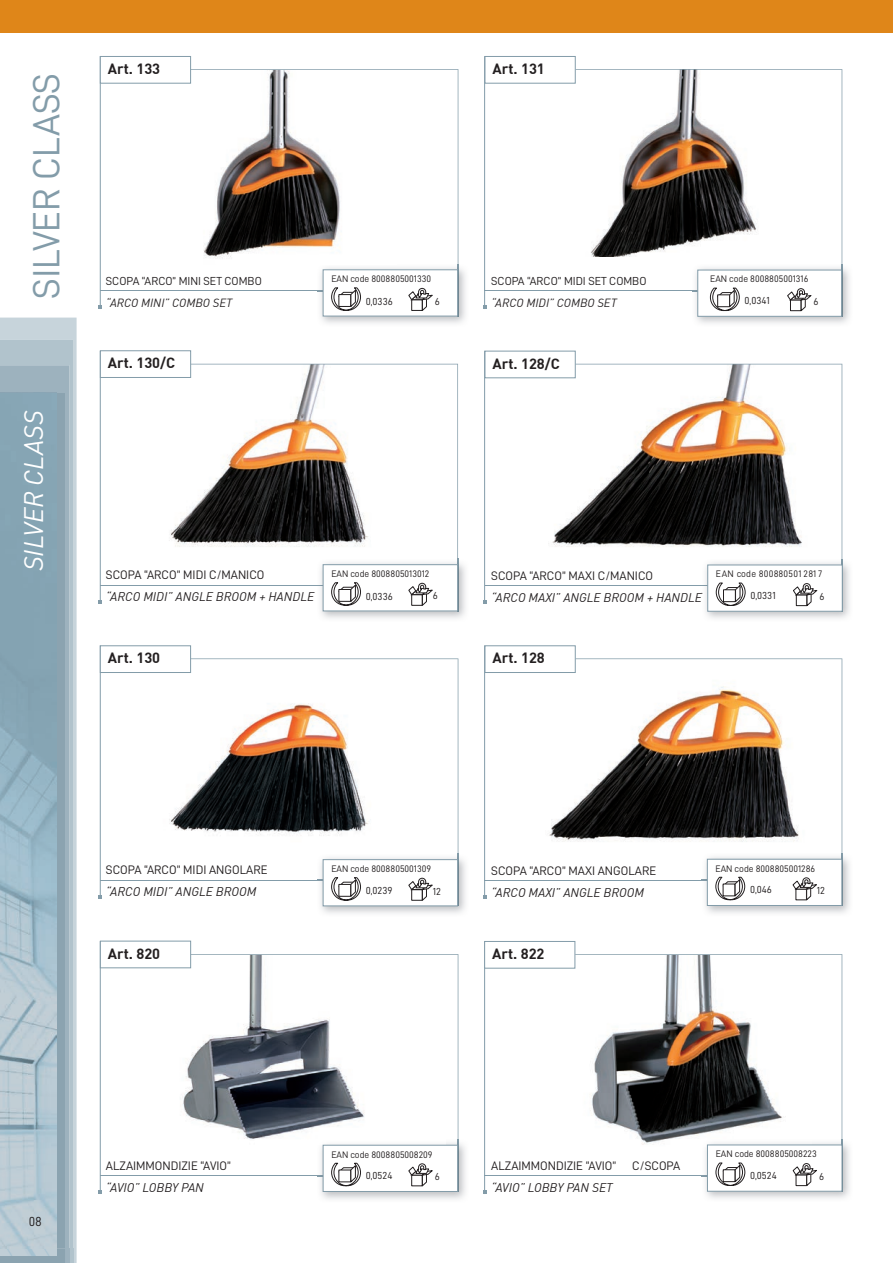
<style>
.page{position:relative;width:893px;height:1263px;background:#fff}
.page>*{position:absolute;margin:0;border:0;box-sizing:border-box;transform-origin:0 0}
.t1{font:37.95px "D DIN";color:#839ca9}
.t2{font:italic 26.25px "DIN";color:#fff}
.t3{font:700 14.55px "DIN";color:#231f20}
.t4{font:13.2px "D DIN";color:#231f20}
.t5{font:12.45px "D DIN";color:#231f20}
.t6{font:italic 12.45px "DIN";color:#231f20}
.t7{font:11.7px "D DIN";color:#231f20}
.t8{font:italic 11.7px "DIN";color:#231f20}
.t9{font:10.2px "D DIN";color:#231f20}
.t10{font:9.45px "D DIN";color:#231f20}
.t11{font:9.45px "D DIN";letter-spacing:.03em;color:#231f20}
</style>
<div class="page">
<svg style="left:0;top:318px;width:77px;height:945px;background:#cbd7dd"></svg>
<div style="left:69px;top:1248px;width:5px;height:15px;background:#b1c3cc"></div>
<hr style="left:65px;top:1248px;width:4px;height:15px;background:#9db2be">
<svg style="left:0;top:1248px;width:65px;height:15px"></svg>
<svg style="left:0;top:340px;width:74px;height:908px;background:#b5c6ce"></svg>
<div style="left:0;top:365px;width:69px;height:883px;background:#9db2be"></div>
<div style="left:56px;top:394px;width:9px;height:854px;background:#8ba3b0"></div>
<div style="left:0;top:0;width:893px;height:32px;background:#df8619"></div>
<img style="left:0;top:393px;width:56px;height:862px">
<img style="left:0;top:394px;width:56px;height:1px">
<img style="left:169px;top:511px;width:22px;height:36px">
<hr style="left:100px;top:290px;width:223px;height:1px;background:#839ca9">
<hr style="left:100px;top:56px;width:1px;height:253px;background:#839ca9">
<svg style="left:191px;top:69px;width:267px;height:195px"></svg>
<hr style="left:100px;top:585px;width:224px;height:1px;background:#839ca9">
<hr style="left:100px;top:351px;width:1px;height:253px;background:#839ca9">
<svg style="left:98px;top:600px;width:4px;height:4px"></svg>
<svg style="left:191px;top:364px;width:267px;height:195px"></svg>
<div style="left:100px;top:350px;width:91px;height:28px;background:#fff;border:1px solid #839ca9"></div>
<img style="left:320px;top:559px;width:146px;height:60px">
<div style="left:323px;top:564px;width:135px;height:47px;background:#fff;border:1px solid #839ca9"></div>
<svg style="left:331px;top:582px;width:30px;height:24px"></svg>
<svg style="left:408px;top:583px;width:25px;height:23px"></svg>
<div style="left:100px;top:56px;width:91px;height:28px;background:#fff;border:1px solid #839ca9"></div>
<img style="left:101px;top:968px;width:90px;height:150px">
<hr style="left:100px;top:1175px;width:223px;height:1px;background:#839ca9">
<hr style="left:100px;top:941px;width:1px;height:253px;background:#839ca9">
<svg style="left:191px;top:954px;width:267px;height:185px"></svg>
<div style="left:100px;top:941px;width:91px;height:27px;background:#fff;border:1px solid #839ca9"></div>
<hr style="left:100px;top:880px;width:223px;height:1px;background:#839ca9">
<hr style="left:100px;top:645px;width:1px;height:253px;background:#839ca9">
<svg style="left:179px;top:658px;width:279px;height:196px"></svg>
<div style="left:100px;top:645px;width:91px;height:28px;background:#fff;border:1px solid #839ca9"></div>
<img style="left:317px;top:264px;width:149px;height:60px">
<img style="left:317px;top:264px;width:79px;height:1px">
<img style="left:458px;top:264px;width:1px;height:53px">
<div style="left:323px;top:269px;width:135px;height:47px;background:#fff;border:1px solid #839ca9"></div>
<svg style="left:331px;top:287px;width:30px;height:24px"></svg>
<svg style="left:408px;top:288px;width:25px;height:23px"></svg>
<img style="left:317px;top:854px;width:149px;height:60px">
<img style="left:458px;top:854px;width:1px;height:52px">
<div style="left:323px;top:859px;width:135px;height:47px;background:#fff;border:1px solid #839ca9"></div>
<svg style="left:331px;top:877px;width:30px;height:24px"></svg>
<svg style="left:408px;top:878px;width:25px;height:23px"></svg>
<img style="left:317px;top:1139px;width:149px;height:60px">
<img style="left:317px;top:1139px;width:129px;height:6px">
<img style="left:458px;top:1139px;width:1px;height:53px">
<div style="left:323px;top:1145px;width:135px;height:47px;background:#fff;border:1px solid #839ca9"></div>
<svg style="left:331px;top:1162px;width:30px;height:24px"></svg>
<svg style="left:408px;top:1163px;width:25px;height:24px"></svg>
<img style="left:531px;top:378px;width:44px;height:169px">
<hr style="left:485px;top:290px;width:213px;height:1px;background:#839ca9">
<hr style="left:484px;top:56px;width:1px;height:253px;background:#839ca9">
<svg style="left:576px;top:69px;width:266px;height:195px"></svg>
<img style="left:842px;top:264px;width:1px;height:53px">
<div style="left:697px;top:270px;width:145px;height:47px;background:#fff;border:1px solid #839ca9"></div>
<svg style="left:710px;top:287px;width:30px;height:24px"></svg>
<svg style="left:787px;top:288px;width:25px;height:24px"></svg>
<hr style="left:485px;top:585px;width:224px;height:1px;background:#839ca9">
<hr style="left:484px;top:351px;width:1px;height:253px;background:#839ca9">
<svg style="left:483px;top:600px;width:4px;height:4px"></svg>
<svg style="left:575px;top:364px;width:267px;height:230px"></svg>
<div style="left:485px;top:56px;width:91px;height:28px;background:#fff;border:1px solid #839ca9"></div>
<div style="left:485px;top:351px;width:91px;height:27px;background:#fff;border:1px solid #839ca9"></div>
<img style="left:549px;top:802px;width:26px;height:40px">
<hr style="left:485px;top:880px;width:222px;height:1px;background:#839ca9">
<hr style="left:484px;top:645px;width:1px;height:253px;background:#839ca9">
<svg style="left:575px;top:658px;width:267px;height:222px"></svg>
<div style="left:485px;top:645px;width:91px;height:28px;background:#fff;border:1px solid #839ca9"></div>
<hr style="left:485px;top:1175px;width:223px;height:1px;background:#839ca9">
<hr style="left:484px;top:941px;width:1px;height:253px;background:#839ca9">
<svg style="left:575px;top:954px;width:267px;height:223px"></svg>
<div style="left:484px;top:941px;width:91px;height:27px;background:#fff;border:1px solid #839ca9"></div>
<img style="left:702px;top:559px;width:148px;height:60px">
<div style="left:707px;top:565px;width:136px;height:47px;background:#fff;border:1px solid #839ca9"></div>
<svg style="left:716px;top:582px;width:30px;height:24px"></svg>
<svg style="left:793px;top:583px;width:25px;height:24px"></svg>
<img style="left:702px;top:853px;width:148px;height:60px">
<img style="left:842px;top:853px;width:1px;height:53px">
<div style="left:707px;top:859px;width:135px;height:47px;background:#fff;border:1px solid #839ca9"></div>
<svg style="left:715px;top:876px;width:30px;height:24px"></svg>
<svg style="left:792px;top:877px;width:25px;height:24px"></svg>
<img style="left:702px;top:1139px;width:148px;height:60px">
<img style="left:702px;top:1139px;width:109px;height:7px">
<img style="left:842px;top:1139px;width:1px;height:53px">
<div style="left:707px;top:1144px;width:135px;height:47px;background:#fff;border:1px solid #839ca9"></div>
<svg style="left:715px;top:1162px;width:30px;height:24px"></svg>
<svg style="left:792px;top:1163px;width:25px;height:24px"></svg>
<h1 class="t1" style="left:26px;top:299px;width:227px;rotate:-90deg">SILVER CLASS</h1>
<h2 class="t2" style="left:17px;top:571px;width:162px;rotate:-90deg">SILVER CLASS</h2>
<h3 class="t3" style="left:108px;top:59px;width:54px">Art. 133</h3>
<p class="t7" style="left:106px;top:275px;width:157px">SCOPA “ARCO” MINI SET COMBO</p>
<p class="t8" style="left:106px;top:295px;width:128px">“ARCO MINI” COMBO SET</p>
<h3 class="t3" style="left:108px;top:354px;width:69px">Art. 130/C</h3>
<p class="t10" style="left:331px;top:274px;width:101px">EAN code 8008805001330</p>
<p class="t9" style="left:366px;top:296px;width:28px">0,0336</p>
<p class="t9" style="left:435px;top:296px;width:7px">6</p>
<h3 class="t5" style="left:106px;top:568px;width:160px">SCOPA “ARCO” MIDI C/MANICO</h3>
<h3 class="t6" style="left:106px;top:589px;width:210px">“ARCO MIDI” ANGLE BROOM + HANDLE</h3>
<p class="t10" style="left:331px;top:568px;width:99px">EAN code 8008805013012</p>
<p class="t9" style="left:366px;top:591px;width:28px">0,0336</p>
<p class="t9" style="left:433px;top:590px;width:7px">6</p>
<h3 class="t3" style="left:108px;top:649px;width:54px">Art. 130</h3>
<h3 class="t3" style="left:492px;top:59px;width:54px">Art. 131</h3>
<p class="t10" style="left:710px;top:274px;width:100px">EAN code 8008805001316</p>
<p class="t7" style="left:491px;top:275px;width:157px">SCOPA “ARCO” MIDI SET COMBO</p>
<p class="t8" style="left:491px;top:295px;width:127px">“ARCO MIDI” COMBO SET</p>
<p class="t9" style="left:745px;top:295px;width:27px">0,0341</p>
<p class="t9" style="left:813px;top:296px;width:7px">6</p>
<h3 class="t3" style="left:492px;top:354px;width:69px">Art. 128/C</h3>
<h3 class="t5" style="left:491px;top:569px;width:163px">SCOPA “ARCO” MAXI C/MANICO</h3>
<h3 class="t6" style="left:491px;top:589px;width:212px">“ARCO MAXI” ANGLE BROOM + HANDLE</h3>
<p class="t11" style="left:716px;top:569px;width:108px">EAN code 800880501 281 7</p>
<p class="t9" style="left:750px;top:590px;width:27px">0,0331</p>
<p class="t9" style="left:819px;top:591px;width:7px">6</p>
<h3 class="t3" style="left:492px;top:649px;width:54px">Art. 128</h3>
<h3 class="t5" style="left:106px;top:863px;width:163px">SCOPA “ARCO” MIDI ANGOLARE</h3>
<h3 class="t6" style="left:106px;top:883px;width:152px">“ARCO MIDI” ANGLE BROOM</h3>
<h3 class="t3" style="left:108px;top:944px;width:54px">Art. 820</h3>
<p class="t10" style="left:331px;top:863px;width:101px">EAN code 8008805001309</p>
<p class="t9" style="left:366px;top:885px;width:28px">0,0239</p>
<p class="t9" style="left:433px;top:886px;width:10px">12</p>
<h3 class="t5" style="left:491px;top:864px;width:167px">SCOPA “ARCO” MAXI ANGOLARE</h3>
<h3 class="t6" style="left:491px;top:885px;width:154px">“ARCO MAXI” ANGLE BROOM</h3>
<h3 class="t3" style="left:492px;top:944px;width:54px">Art. 822</h3>
<p class="t10" style="left:716px;top:863px;width:101px">EAN code 8008805001286</p>
<p class="t9" style="left:750px;top:884px;width:23px">0,046</p>
<p class="t9" style="left:817px;top:885px;width:10px">12</p>
<h3 class="t4" style="left:29px;top:1214px;width:15px">08</h3>
<h3 class="t5" style="left:106px;top:1159px;width:127px">ALZAIMMONDIZIE “AVIO”</h3>
<h3 class="t6" style="left:106px;top:1179px;width:99px">“AVIO” LOBBY PAN</h3>
<p class="t10" style="left:331px;top:1149px;width:103px">EAN code 8008805008209</p>
<p class="t9" style="left:366px;top:1170px;width:28px">0,0524</p>
<p class="t9" style="left:435px;top:1171px;width:7px">6</p>
<h3 class="t5" style="left:491px;top:1159px;width:127px">ALZAIMMONDIZIE “AVIO”</h3>
<h3 class="t5" style="left:632px;top:1159px;width:50px">C/SCOPA</h3>
<h3 class="t6" style="left:491px;top:1180px;width:123px">“AVIO” LOBBY PAN SET</h3>
<p class="t10" style="left:716px;top:1149px;width:103px">EAN code 8008805008223</p>
<p class="t9" style="left:750px;top:1170px;width:28px">0,0524</p>
<p class="t9" style="left:819px;top:1171px;width:7px">6</p>
</div>
